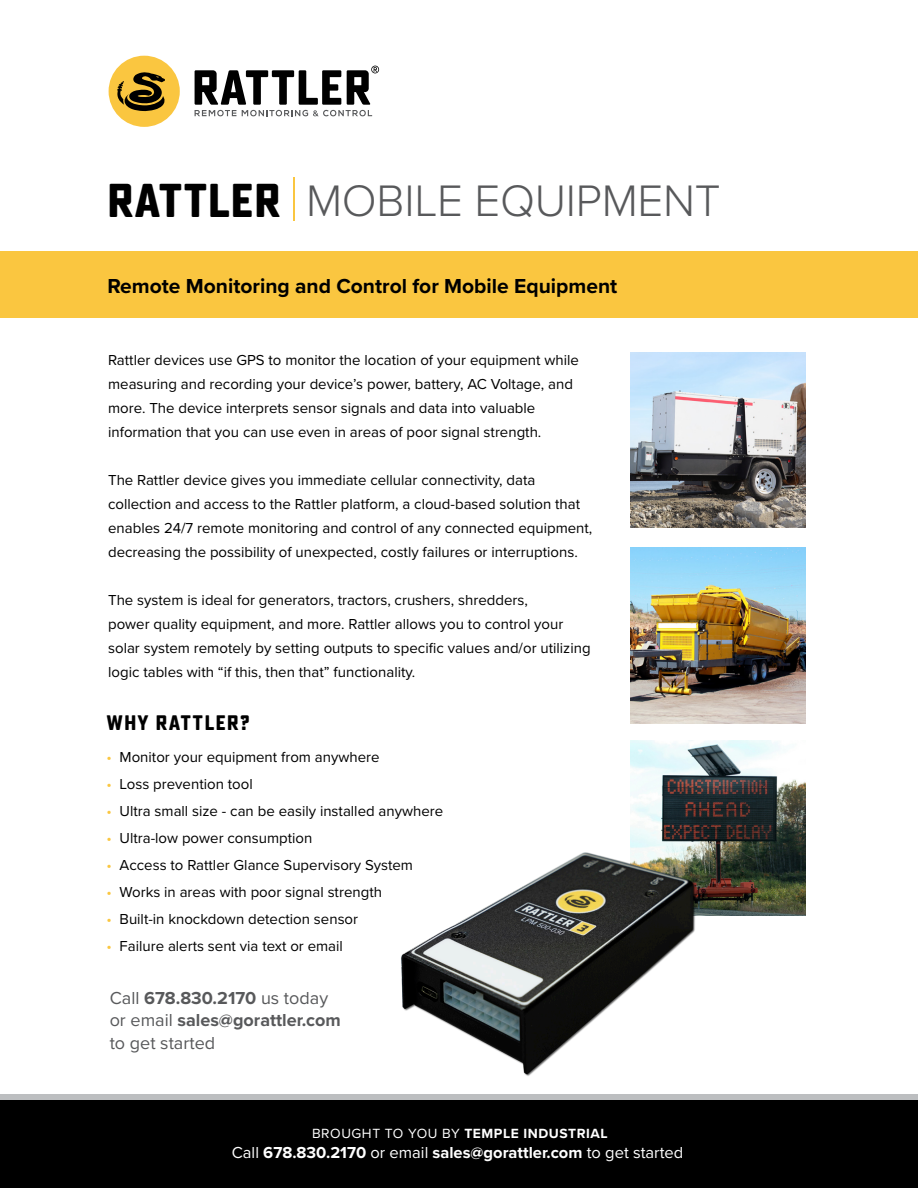
<style>
.page{position:relative;width:918px;height:1188px;background:#fff}
.page>*{position:absolute;margin:0;border:0;box-sizing:border-box;transform-origin:0 0}
.t1{font:300 45.75px "Proxima Nova";letter-spacing:-.005em;color:#58595b}
.t2{font:700 21px "Proxima Nova";color:#000}
.t3{font:700 21px "Sucrose";letter-spacing:.05em;color:#000}
.t4{font:700 18px/22.5px "Proxima Nova";color:#58595b}
.t5{font:700 16.5px "Proxima Nova";color:#fff}
.t6{font:15px/24px "Proxima Nova";color:#000}
.t7{font:700 13.8px "Proxima Nova";letter-spacing:.04em;color:#fff}
.s1{font-family:"Sucrose";font-weight:700;font-size:47.4px;color:#000}
.s2{color:#fac640}
.s3{font-weight:400}
</style>
<div class="page">
<img style="left:630px;top:548px;width:176px;height:175px">
<img style="left:630px;top:352px;width:176px;height:176px">
<img style="left:630px;top:740px;width:176px;height:176px">
<hr style="left:293px;top:178px;width:2px;height:43px;background:#fac640">
<div style="left:0;top:251px;width:918px;height:67px;background:#fac640"></div>
<img style="left:401px;top:847px;width:305px;height:229px">
<div style="left:109px;top:56px;width:71px;height:71px;background:#fac640;border-radius:50%"></div>
<svg style="left:117px;top:72px;width:48px;height:39px"></svg>
<svg style="left:195px;top:66px;width:184px;height:50px"></svg>
<div style="left:0;top:1095px;width:918px;height:7px;background:#bcbec0"></div>
<div style="left:0;top:1100px;width:918px;height:88px;background:#000"></div>
<h1 class="t1" style="left:107px;top:166px;width:615px"><span class="s1">RATTLER</span> MOBILE EQUIPMENT</h1>
<h2 class="t2" style="left:107px;top:270px;width:511px">Remote Monitoring and Control for Mobile Equipment</h2>
<p class="t6" style="left:108px;top:347px;width:472px">Rattler devices use GPS to monitor the location of your equipment while measuring and recording your device’s power, battery, AC Voltage, and more. The device interprets sensor signals and data into valuable information that you can use even in areas of poor signal strength.</p>
<p class="t6" style="left:108px;top:467px;width:486px">The Rattler device gives you immediate cellular connectivity, data collection and access to the Rattler platform, a cloud-based solution that enables 24/7 remote monitoring and control of any connected equipment, decreasing the possibility of unexpected, costly failures or interruptions.</p>
<p class="t6" style="left:108px;top:587px;width:484px">The system is ideal for generators, tractors, crushers, shredders,<br>power quality equipment, and more. Rattler allows you to control your solar system remotely by setting outputs to specific values and/or utilizing logic tables with “if this, then that” functionality.</p>
<h2 class="t3" style="left:106px;top:711px;width:145px">WHY RATTLER?</h2>
<p class="t6" style="left:106px;top:744px;width:275px"><span class="s2">•</span> Monitor your equipment from anywhere</p>
<p class="t6" style="left:106px;top:771px;width:148px"><span class="s2">•</span> Loss prevention tool</p>
<p class="t6" style="left:106px;top:798px;width:338px"><span class="s2">•</span> Ultra small size - can be easily installed anywhere</p>
<p class="t6" style="left:106px;top:825px;width:207px"><span class="s2">•</span> Ultra-low power consumption</p>
<p class="t6" style="left:106px;top:852px;width:308px"><span class="s2">•</span> Access to Rattler Glance Supervisory System</p>
<p class="t6" style="left:106px;top:879px;width:277px"><span class="s2">•</span> Works in areas with poor signal strength</p>
<p class="t6" style="left:106px;top:906px;width:253px"><span class="s2">•</span> Built-in knockdown detection sensor</p>
<p class="t6" style="left:106px;top:933px;width:238px"><span class="s2">•</span> Failure alerts sent via text or email</p>
<p class="t4" style="left:110px;top:986px;width:233px"><span class="s3">Call</span> 678.830.2170 <span class="s3">us today or email</span> sales@gorattler.com <span class="s3">to get started</span></p>
<p class="t7" style="left:312px;top:1123px;width:297px"><span class="s3">BROUGHT TO YOU BY</span> TEMPLE INDUSTRIAL</p>
<p class="t5" style="left:232px;top:1140px;width:453px"><span class="s3">Call</span> 678.830.2170 <span class="s3">or email</span> sales@gorattler.com <span class="s3">to get started</span></p>
</div>
